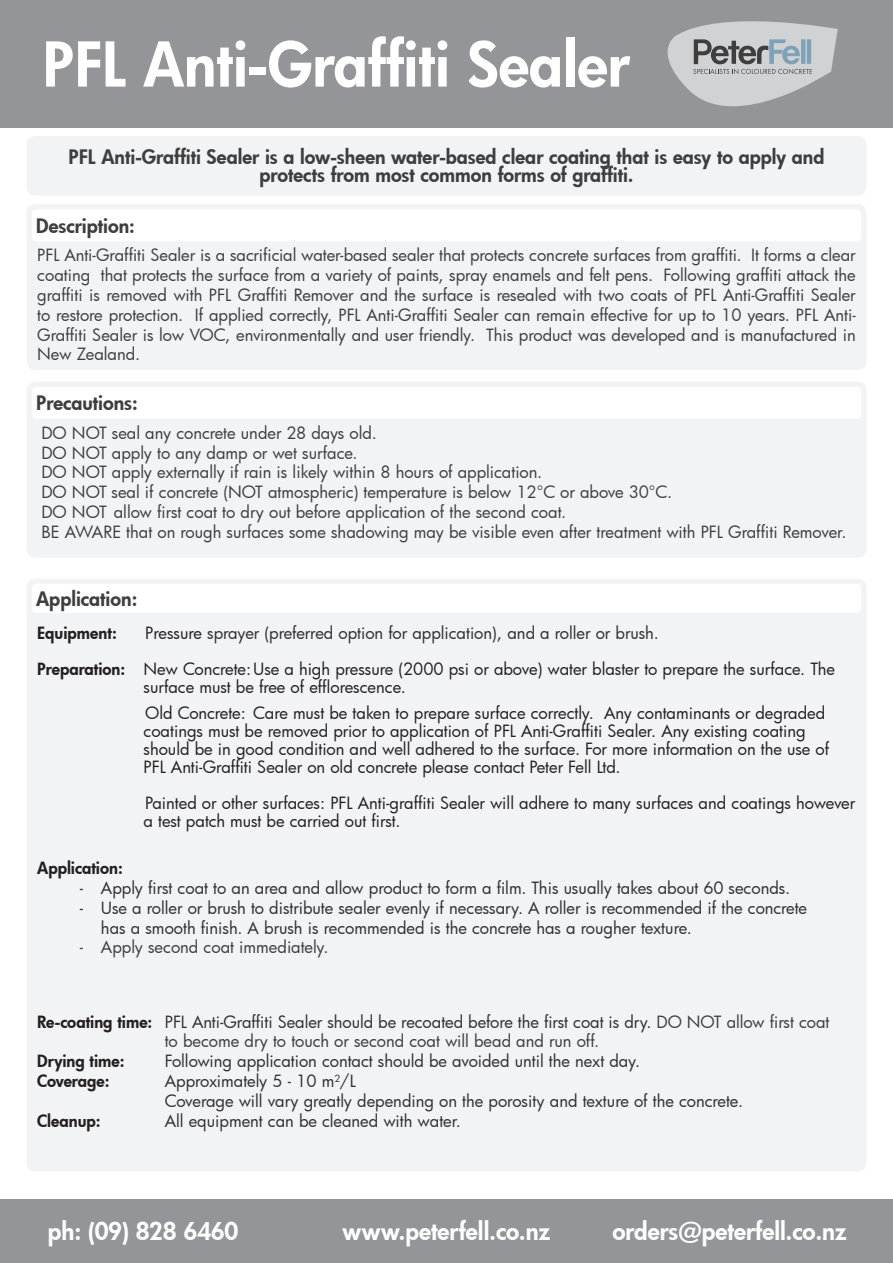
<style>
.page{position:relative;width:893px;height:1263px;background:#fff}
.page>*{position:absolute;margin:0;border:0;box-sizing:border-box;transform-origin:0 0}
.t1{font:800 60px "Futura";color:#fff}
.t2{font:800 24px "Futura";color:#fff}
.Paragraph_Style_3{font:800 19.5px "Futura";color:#3e3e3f}
.t3{font:16.5px/19.8px "Futura";letter-spacing:-.005em;color:#3e3e3f;text-align:justify}
.Paragraph_Style_1{font:16.5px/18px "Futura";color:#231f20}
.Paragraph_Style_1-2{font:16.5px/19.8px "Futura";color:#312f30}
.Paragraph_Style_1-3{font:800 16.5px "Futura";color:#231f20}
.s1{color:#231f20}
.s2{font-weight:800}
.s3{font-weight:800;color:#231f20}
.s4{color:#312f30}
</style>
<div class="page">
<div style="left:27px;top:204px;width:839px;height:166px;background:#f2f3f4;border-radius:9px"></div>
<div style="left:32px;top:209px;width:829px;height:32px;background:#fff;border-radius:4px"></div>
<div style="left:0;top:0;width:893px;height:128px;background:#939598"></div>
<svg style="left:667px;top:21px;width:171px;height:86px"></svg>
<div style="left:0;top:1199px;width:893px;height:64px;background:#939598"></div>
<div style="left:27px;top:136px;width:839px;height:60px;background:#f2f3f4;border-radius:9px"></div>
<div style="left:27px;top:382px;width:839px;height:176px;background:#f2f3f4;border-radius:9px"></div>
<div style="left:32px;top:387px;width:829px;height:32px;background:#fff;border-radius:4px"></div>
<div style="left:27px;top:579px;width:839px;height:592px;background:#f2f3f4;border-radius:9px"></div>
<div style="left:32px;top:583px;width:829px;height:30px;background:#fff;border-radius:4px"></div>
<p class="t1" style="left:43px;top:24px;width:589px">PFL Anti-Graffiti Sealer</p>
<p class="Paragraph_Style_3" style="left:69px;top:144px;width:757px">PFL Anti-Graffiti Sealer is a low-sheen water-based clear coating that is easy to apply and</p>
<p class="Paragraph_Style_3" style="left:260px;top:162px;width:375px">protects from most common forms of graffiti.</p>
<p class="Paragraph_Style_3" style="left:36px;top:212px;width:100px">Description:</p>
<p class="t3" style="left:37px;top:245px;width:820px">PFL Anti-Graffiti Sealer is a sacrificial water-based sealer that protects concrete surfaces from graffiti. It forms a clear coating that protects the surface from a variety of paints, spray enamels and felt pens. Following graffiti attack the graffiti is removed with PFL Graffiti Remover and the surface is resealed with two coats of PFL Anti-Graffiti Sealer to restore protection. If applied correctly, PFL Anti-Graffiti Sealer can remain effective for up to 10 years. PFL Anti-Graffiti Sealer is low VOC, environmentally and user friendly. This product was developed and is manufactured in New Zealand.</p>
<p class="Paragraph_Style_3" style="left:36px;top:390px;width:103px">Precautions:</p>
<p class="t3" style="left:41px;top:423px;width:337px">DO NOT seal any concrete under 28 days old.</p>
<p class="t3" style="left:41px;top:442px;width:318px">DO NOT apply to any damp or wet surface.</p>
<p class="t3" style="left:41px;top:462px;width:502px">DO NOT apply externally if rain is likely within 8 hours of application.</p>
<p class="t3" style="left:41px;top:482px;width:632px">DO NOT seal if concrete (NOT atmospheric) temperature is below 12°C or above 30°C.</p>
<p class="t3" style="left:41px;top:502px;width:526px">DO NOT allow first coat to dry out before application of the second coat.</p>
<p class="t3" style="left:41px;top:522px;width:806px">BE AWARE that on rough surfaces some shadowing may be visible even after treatment with PFL Graffiti Remover.</p>
<p class="Paragraph_Style_3" style="left:36px;top:585px;width:103px">Application:</p>
<p class="Paragraph_Style_1-3" style="left:37px;top:622px;width:81px">Equipment:</p>
<p class="Paragraph_Style_1-2" style="left:145px;top:623px;width:515px"><span class="s1">Pressure</span> sprayer (preferred option for application), and a roller or brush.</p>
<p class="Paragraph_Style_1" style="left:144px;top:660px;width:693px;text-indent:-106px"><span class="s2">Preparation:</span> New Concrete:Use a high pressure (2000 psi or above) water blaster to prepare the surface. The surface must be free of efflorescence.</p>
<p class="Paragraph_Style_1" style="left:144px;top:703px;width:687px">Old Concrete: Care must be taken to prepare surface correctly. Any contaminants or degraded coatings must be removed prior to application of PFL Anti-Graffiti Sealer. Any existing coating should be in good condition and well adhered to the surface. For more information on the use of PFL Anti-Graffiti Sealer on old concrete please contact Peter Fell Ltd.</p>
<p class="Paragraph_Style_1" style="left:144px;top:793px;width:713px">Painted or other surfaces: PFL Anti-graffiti Sealer will adhere to many surfaces and coatings however a test patch must be carried out first.</p>
<p class="Paragraph_Style_1-3" style="left:37px;top:857px;width:87px">Application:</p>
<p class="Paragraph_Style_1-2" style="left:80px;top:878px;width:712px">- Apply first coat to an area and allow product to form a film. This usually takes about 60 seconds.</p>
<p class="Paragraph_Style_1-2" style="left:101px;top:897px;width:708px;text-indent:-21px">- Use a roller or brush to distribute sealer evenly if necessary. A roller is recommended if the concrete has a smooth finish. A brush is recommended is the concrete has a rougher texture.</p>
<p class="t3" style="left:80px;top:937px;width:250px">- Apply second coat immediately.</p>
<p class="t3" style="left:165px;top:1011px;width:666px;text-indent:-128px"><span class="s3">Re-coating time:</span> <span class="s4">PFL Anti-Graffiti Sealer should be recoated before the first coat is dry.</span> DO NOT allow first coat to become dry to touch or second coat will bead and run off.</p>
<p class="Paragraph_Style_1-3" style="left:37px;top:1050px;width:89px">Drying time:</p>
<p class="Paragraph_Style_1-2" style="left:165px;top:1051px;width:477px">Following application contact should be avoided until the next day.</p>
<p class="Paragraph_Style_1-3" style="left:37px;top:1070px;width:74px">Coverage:</p>
<p class="Paragraph_Style_1-2" style="left:165px;top:1071px;width:193px">Approximately 5 - 10 m<sup>2</sup>/L</p>
<p class="Paragraph_Style_1-2" style="left:165px;top:1090px;width:580px">Coverage will vary greatly depending on the porosity and texture of the concrete.</p>
<p class="Paragraph_Style_1-3" style="left:37px;top:1109px;width:65px">Cleanup:</p>
<p class="Paragraph_Style_1-2" style="left:165px;top:1110px;width:298px">All equipment can be cleaned with water.</p>
<p class="t2" style="left:48px;top:1215px;width:192px">ph: (09) 828 6460</p>
<p class="t2" style="left:343px;top:1215px;width:209px">www.peterfell.co.nz</p>
<p class="t2" style="left:612px;top:1215px;width:236px">orders@peterfell.co.nz</p>
</div>
